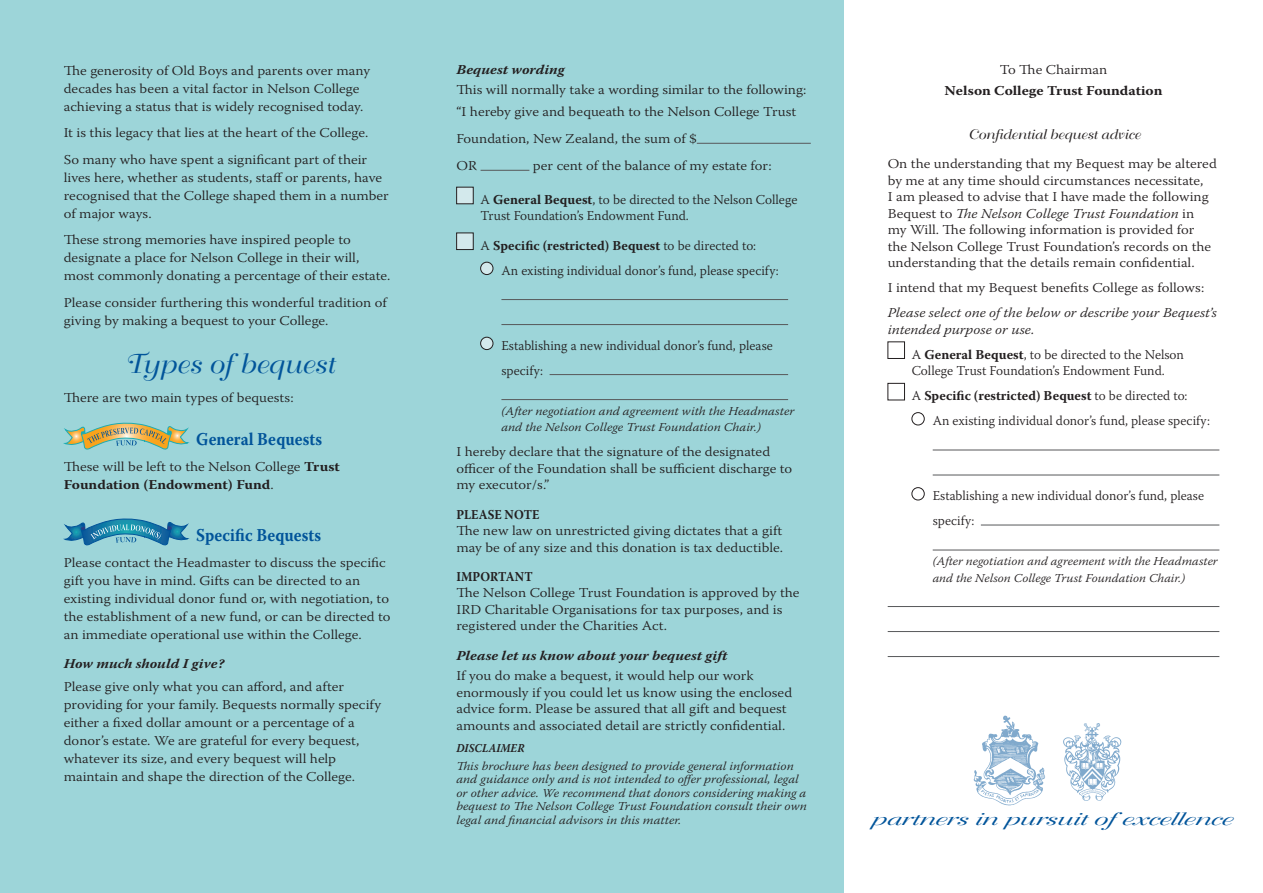
<style>
.page{position:relative;width:1263px;height:893px;background:#fff}
.page>*{position:absolute;margin:0;border:0;box-sizing:border-box;transform-origin:0 0}
.subhead_1{font:27px "Bellevue";color:#01549a;scale:1.1 1}
.H_-_2{font:700 18px "Warnock Pro";letter-spacing:.005em;color:#01549a;scale:.9 1}
.bellevue_H2{font:italic 17.4px "Bellevue";color:#01549a;scale:1.54 1}
.body_text{font:300 13.5px/18px "Warnock Pro";color:#231f20;scale:1.1 1}
.body_text-2{font:300 13.5px/16.5px "Warnock Pro";color:#231f20}
.body_text-3{font:700 13.5px "Warnock Pro";color:#231f20}
.body_text-4{font:italic 300 13.5px/16.5px "Warnock Pro";color:#231f20;scale:1.1 1}
.subhead_2{font:italic 700 13.5px "Warnock Pro";color:#231f20;scale:1.1 1}
.body_text-5{font:700 13.5px "Warnock Pro";color:#231f20;scale:1.1 1}
.subhead_1-2{font:13.5px "Bellevue";color:#231f20;scale:1.1 1}
.body_text-6{font:700 13.5px "Warnock Pro";color:#231f20;scale:.9 1}
.body_text-7{font:italic 300 12px/13.5px "Warnock Pro";color:#231f20;scale:1.1 1}
.body_text-8{font:italic 300 12px/16.5px "Warnock Pro";color:#231f20;scale:1.07 1}
.body_text-9{font:italic 700 12px "Warnock Pro";letter-spacing:.005em;color:#231f20;scale:.9 1}
.s1{font-weight:700}
.s2{font-weight:300}
.s3{font-style:italic}
</style>
<div class="page">
<div style="left:0;top:0;width:844px;height:893px;background:#9dd5d9"></div>
<svg style="left:64px;top:422px;width:124px;height:28px"></svg>
<svg style="left:64px;top:518px;width:124px;height:28px"></svg>
<div style="left:888px;top:342px;width:17px;height:17px;border:1px solid #231f20"></div>
<div style="left:888px;top:383px;width:17px;height:17px;border:1px solid #231f20"></div>
<div style="left:912px;top:412px;width:12px;height:13px;border:1px solid #231f20;border-radius:50%"></div>
<hr style="left:933px;top:450px;width:286px;height:1px;background:#57585a">
<hr style="left:933px;top:475px;width:286px;height:1px;background:#57585a">
<div style="left:912px;top:487px;width:12px;height:13px;border:1px solid #231f20;border-radius:50%"></div>
<hr style="left:981px;top:525px;width:238px;height:1px;background:#57585a">
<hr style="left:933px;top:550px;width:286px;height:1px;background:#57585a">
<hr style="left:888px;top:606px;width:331px;height:1px;background:#57585a">
<hr style="left:888px;top:631px;width:331px;height:1px;background:#57585a">
<hr style="left:888px;top:656px;width:331px;height:1px;background:#57585a">
<hr style="left:697px;top:143px;width:114px;height:1px;background:#57585a">
<hr style="left:481px;top:170px;width:48px;height:1px;background:#57585a">
<div style="left:457px;top:187px;width:16px;height:17px;background:#d3e9ec"></div>
<div style="left:456px;top:187px;width:17px;height:17px;border:1px solid #231f20"></div>
<div style="left:457px;top:233px;width:16px;height:17px;background:#d3e9ec"></div>
<div style="left:456px;top:233px;width:17px;height:17px;border:1px solid #231f20"></div>
<div style="left:481px;top:262px;width:12px;height:13px;background:#d3e9ec;border-radius:50%"></div>
<div style="left:480px;top:262px;width:13px;height:13px;border:1px solid #231f20;border-radius:50%"></div>
<hr style="left:501px;top:299px;width:287px;height:1px;background:#57585a">
<hr style="left:501px;top:324px;width:287px;height:1px;background:#57585a">
<div style="left:481px;top:337px;width:12px;height:13px;background:#d3e9ec;border-radius:50%"></div>
<div style="left:480px;top:337px;width:13px;height:13px;border:1px solid #231f20;border-radius:50%"></div>
<hr style="left:550px;top:374px;width:238px;height:1px;background:#57585a">
<hr style="left:501px;top:399px;width:287px;height:1px;background:#57585a">
<img style="left:1063px;top:723px;width:59px;height:78px">
<img style="left:973px;top:715px;width:72px;height:91px">
<p class="body_text" style="left:64px;top:61px;width:280px">The generosity of Old Boys and parents over many decades has been a vital factor in Nelson College achieving a status that is widely recognised today.</p>
<p class="body_text" style="left:64px;top:124px;width:278px">It is this legacy that lies at the heart of the College.</p>
<p class="body_text" style="left:64px;top:150px;width:297px">So many who have spent a significant part of their lives here, whether as students, staff or parents, have recognised that the College shaped them in a number of major ways.</p>
<p class="body_text" style="left:64px;top:231px;width:298px">These strong memories have inspired people to designate a place for Nelson College in their will, most commonly donating a percentage of their estate.</p>
<p class="body_text" style="left:64px;top:293px;width:295px">Please consider furthering this wonderful tradition of giving by making a bequest to your College.</p>
<p class="subhead_1" style="left:124px;top:349px;width:192px">Types of bequest</p>
<p class="body_text" style="left:64px;top:388px;width:211px">There are two main types of bequests:</p>
<p class="H_-_2" style="left:196px;top:428px;width:141px">General Bequests</p>
<p class="body_text" style="left:64px;top:458px;width:252px">These will be left to the Nelson College <span class="s1">Trust<br>Foundation (Endowment) Fund</span>.</p>
<p class="H_-_2" style="left:196px;top:524px;width:140px">Specific Bequests</p>
<p class="body_text" style="left:64px;top:553px;width:299px">Please contact the Headmaster to discuss the specific gift you have in mind. Gifts can be directed to an existing individual donor fund or, with negotiation, to the establishment of a new fund, or can be directed to an immediate operational use within the College.</p>
<p class="subhead_2" style="left:64px;top:656px;width:147px">How much should I give?</p>
<p class="body_text" style="left:64px;top:677px;width:290px">Please give only what you can afford, and after providing for your family. Bequests normally specify either a fixed dollar amount or a percentage of a donor’s estate. We are grateful for every bequest, whatever its size, and every bequest will help maintain and shape the direction of the College.</p>
<p class="subhead_2" style="left:456px;top:61px;width:100px">Bequest wording</p>
<p class="body_text" style="left:456px;top:81px;width:320px">This will normally take a wording similar to the following:</p>
<p class="body_text" style="left:456px;top:98px;width:310px;line-height:27px">“I hereby give and bequeath to the Nelson College Trust<br>Foundation, New Zealand, the sum of $<br>OR</p>
<p class="body_text" style="left:533px;top:157px;width:218px">per cent of the balance of my estate for:</p>
<p class="body_text-2" style="left:480px;top:191px;width:318px">A <span class="s1">General Bequest</span>, to be directed to the Nelson College<br>Trust Foundation’s Endowment Fund.</p>
<p class="body_text-3" style="left:480px;top:237px;width:277px"><span class="s2">A</span> Specific (restricted) Bequest <span class="s2">to be directed to:</span></p>
<p class="body_text-2" style="left:501px;top:262px;width:279px">An existing individual donor’s fund, please specify:</p>
<p class="body_text-2" style="left:501px;top:337px;width:273px">Establishing a new individual donor’s fund, please</p>
<p class="body_text-2" style="left:501px;top:362px;width:43px">specify:</p>
<p class="body_text-7" style="left:501px;top:402px;width:268px;line-height:16.5px">(After negotiation and agreement with the Headmaster and the Nelson College Trust Foundation Chair.)</p>
<p class="body_text" style="left:456px;top:443px;width:307px;line-height:16.5px">I hereby declare that the signature of the designated officer of the Foundation shall be sufficient discharge to my executor/s.”</p>
<p class="body_text-6" style="left:456px;top:506px;width:94px">PLEASE NOTE</p>
<p class="body_text" style="left:456px;top:522px;width:298px;line-height:16.5px">The new law on unrestricted giving dictates that a gift may be of any size and this donation is tax deductible.</p>
<p class="body_text-6" style="left:456px;top:568px;width:86px">IMPORTANT</p>
<p class="body_text" style="left:456px;top:584px;width:313px;line-height:16.5px">The Nelson College Trust Foundation is approved by the<br>IRD Charitable Organisations for tax purposes, and is registered under the Charities Act.</p>
<p class="subhead_2" style="left:456px;top:647px;width:248px">Please let us know about your bequest gift</p>
<p class="body_text" style="left:456px;top:667px;width:307px;line-height:16.5px">If you do make a bequest, it would help our work enormously if you could let us know using the enclosed advice form. Please be assured that all gift and bequest amounts and associated detail are strictly confidential.</p>
<p class="body_text-9" style="left:456px;top:741px;width:77px">DISCLAIMER</p>
<p class="body_text-7" style="left:456px;top:759px;width:320px">This brochure has been designed to provide general information and guidance only and is not intended to offer professional, legal or other advice. We recommend that donors considering making a bequest to The Nelson College Trust Foundation consult their own legal and financial advisors in this matter.</p>
<p class="body_text" style="left:1000px;top:61px;width:99px">To The Chairman</p>
<p class="body_text-5" style="left:944px;top:83px;width:200px">Nelson College Trust Foundation</p>
<p class="subhead_1-2" style="left:967px;top:127px;width:158px">Confidential bequest advice</p>
<p class="body_text" style="left:888px;top:155px;width:301px;line-height:16.5px">On the understanding that my Bequest may be altered by me at any time should circumstances necessitate,<br>I am pleased to advise that I have made the following Bequest to <span class="s3">The Nelson College Trust Foundation</span> in<br>my Will. The following information is provided for the Nelson College Trust Foundation’s records on the understanding that the details remain confidential.</p>
<p class="body_text" style="left:888px;top:278px;width:289px">I intend that my Bequest benefits College as follows:</p>
<p class="body_text-4" style="left:888px;top:304px;width:301px">Please select one of the below or describe your Bequest’s intended purpose or use.</p>
<p class="body_text-2" style="left:912px;top:346px;width:274px">A <span class="s1">General Bequest</span>, to be directed to the Nelson<br>College Trust Foundation’s Endowment Fund.</p>
<p class="body_text-3" style="left:912px;top:388px;width:277px"><span class="s2">A</span> Specific (restricted) Bequest <span class="s2">to be directed to:</span></p>
<p class="body_text-2" style="left:933px;top:412px;width:279px">An existing individual donor’s fund, please specify:</p>
<p class="body_text-2" style="left:933px;top:487px;width:273px">Establishing a new individual donor’s fund, please</p>
<p class="body_text-2" style="left:933px;top:512px;width:43px">specify:</p>
<p class="body_text-8" style="left:933px;top:553px;width:268px">(After negotiation and agreement with the Headmaster and the Nelson College Trust Foundation Chair.)</p>
<p class="bellevue_H2" style="left:869px;top:809px;width:236px">partners in pursuit ofexcellence</p>
</div>
